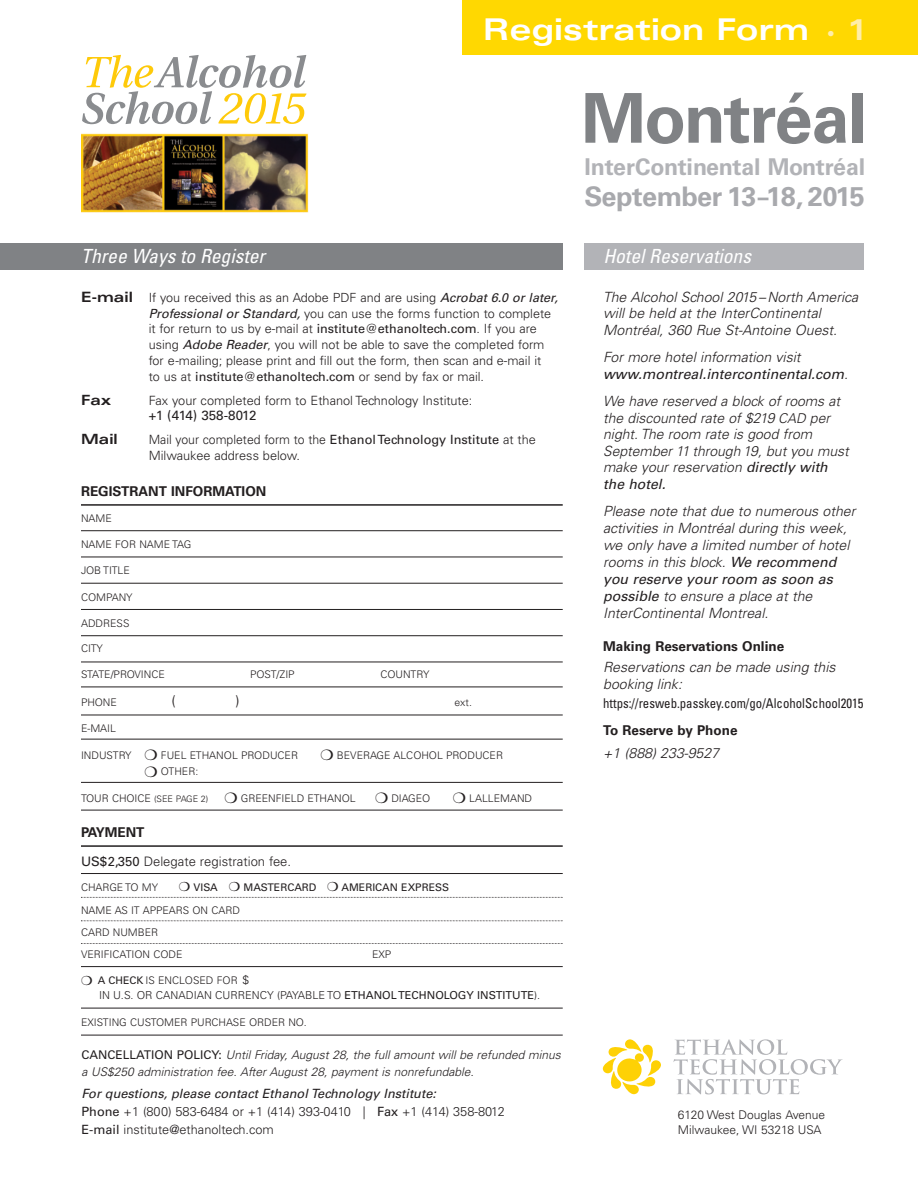
<style>
.page{position:relative;width:918px;height:1188px;background:#fff}
.page>*{position:absolute;margin:0;border:0;box-sizing:border-box;transform-origin:0 0}
.t1{font:700 68.7px "Univers";letter-spacing:-.03em;color:#808285}
.t2{font:700 expanded 30px "Univers";color:#fff}
.t3{font:700 27px "Univers";letter-spacing:-.02em;color:#a8a9ad}
.t4{font:700 23.1px "Univers";letter-spacing:-.01em;color:#b2b3b7}
.t5{font:italic condensed 19.5px "Univers";color:#fff}
.t6{font:300 15px "Univers";color:#231f20}
.t7{font:italic 300 14.1px/16.5px "Univers";letter-spacing:-.01em;color:#231f20}
.t8{font:italic 14.1px/16.5px "Univers";color:#231f20}
.t9{font:700 expanded 14.1px "Univers";color:#231f20}
.t10{font:700 13.5px "Univers";color:#231f20}
.t11{font:condensed 13.5px "Univers";color:#231f20;scale:.95 1}
.t12{font:13.35px "Univers";letter-spacing:-.03em;color:#231f20;scale:.96 1}
.t13{font:300 13.05px "Univers";color:#231f20}
.t14{font:300 12.75px/18px "Univers";color:#231f20}
.t15{font:300 12.75px/15.8px "Univers";color:#231f20;scale:.96 1}
.t16{font:300 12.6px/15.8px "Univers";color:#231f20}
.t17{font:italic 300 12px/16.5px "Univers";letter-spacing:-.01em;color:#231f20}
.t18{font:300 12px/15px "Univers";color:#231f20}
.t19{font:300 10.95px "Univers";color:#231f20}
.t20{font:300 10.5px/22.2px "Univers";color:#231f20}
.t21{font:10.5px "Univers";color:#231f20}
.s1{font-size:15px;color:#fea}
.s2{color:#fea}
.s3{font-weight:700;font-stretch:expanded;font-size:14.25px}
.s4{font-weight:400;font-style:italic}
.s5{font-weight:400}
.s6{font-size:9px}
.s7{font-size:12px}
.s8{font-weight:400;font-style:normal}
.s9{font-weight:300}
.s10{font-size:13.5px}
</style>
<div class="page">
<div style="left:585px;top:243px;width:279px;height:27px;background:#b2b3b7"></div>
<svg style="left:603px;top:1039px;width:58px;height:55px"></svg>
<svg style="left:674px;top:1039px;width:169px;height:55px"></svg>
<div style="left:0;top:243px;width:562px;height:27px;background:#808285"></div>
<div style="left:463px;top:0;width:455px;height:55px;background:#ffd801"></div>
<hr style="left:81px;top:504px;width:482px;height:2px;background:#231f20">
<hr style="left:81px;top:530px;width:482px;height:1px;background:#231f20">
<hr style="left:81px;top:557px;width:482px;height:1px;background:#231f20">
<hr style="left:81px;top:583px;width:482px;height:1px;background:#231f20">
<hr style="left:81px;top:609px;width:482px;height:1px;background:#231f20">
<hr style="left:81px;top:635px;width:482px;height:1px;background:#231f20">
<hr style="left:81px;top:662px;width:482px;height:1px;background:#231f20">
<hr style="left:81px;top:687px;width:482px;height:1px;background:#231f20">
<hr style="left:81px;top:715px;width:482px;height:1px;background:#231f20">
<hr style="left:81px;top:739px;width:482px;height:1px;background:#231f20">
<hr style="left:81px;top:782px;width:482px;height:1px;background:#231f20">
<hr style="left:81px;top:810px;width:482px;height:1px;background:#231f20">
<hr style="left:81px;top:845px;width:482px;height:2px;background:#231f20">
<hr style="left:81px;top:873px;width:482px;height:1px;background:#231f20">
<svg style="left:81px;top:897px;width:482px;height:1px"></svg>
<svg style="left:81px;top:920px;width:482px;height:1px"></svg>
<svg style="left:81px;top:943px;width:482px;height:1px"></svg>
<hr style="left:81px;top:966px;width:482px;height:1px;background:#231f20">
<hr style="left:81px;top:1008px;width:482px;height:1px;background:#231f20">
<hr style="left:81px;top:1035px;width:482px;height:1px;background:#231f20">
<svg style="left:82px;top:55px;width:225px;height:69px"></svg>
<img style="left:82px;top:133px;width:226px;height:80px">
<h2 class="t2" style="left:483px;top:18px;width:388px">Registration Form <span class="s1">•</span> <span class="s2">1</span></h2>
<h1 class="t1" style="left:581px;top:93px;width:288px">Montréal</h1>
<h3 class="t4" style="left:585px;top:158px;width:282px">InterContinental Montréal</h3>
<h3 class="t3" style="left:585px;top:187px;width:282px">September 13–18, 2015</h3>
<h3 class="t5" style="left:81px;top:249px;width:189px">Three Ways to Register</h3>
<h3 class="t5" style="left:603px;top:249px;width:153px">HotelReservations</h3>
<p class="t16" style="left:149px;top:291px;width:413px;text-indent:-67px"><span class="s3">E-mail</span> If you received this as an Adobe PDF and are using <span class="s4">Acrobat 6.0 or later, Pro fessional or Standard,</span> you can use the forms function to complete it for return to us by e-mail at <span class="s5">institute@ethanoltech.com</span>. If you are using <span class="s4">Adobe Reader</span>, you will not be able to save the completed form for e-mailing; please print and fill out the form, then scan and e-mail it<br>to us at <span class="s5">institute@ethanoltech.com</span> or send by fax or mail.</p>
<p class="t9" style="left:81px;top:394px;width:32px">Fax</p>
<p class="t14" style="left:149px;top:392px;width:325px">Fax your completed form to Ethanol Technology Institute:</p>
<p class="t12" style="left:149px;top:411px;width:114px">+1 (414) 358-8012</p>
<p class="t9" style="left:81px;top:434px;width:38px">Mail</p>
<p class="t15" style="left:149px;top:433px;width:405px">Mail your completed form to the <span class="s5">Ethanol Technology Institute</span> at the<br>Milwaukee address below.</p>
<p class="t10" style="left:81px;top:486px;width:187px">REGISTRANT INFORMATION</p>
<p class="t20" style="left:81px;top:508px;width:32px">NAME</p>
<p class="t20" style="left:81px;top:534px;width:112px">NAME FOR NAME TAG</p>
<p class="t20" style="left:81px;top:561px;width:50px">JOB TITLE</p>
<p class="t20" style="left:81px;top:587px;width:53px">COMPANY</p>
<p class="t20" style="left:81px;top:613px;width:50px">ADDRESS</p>
<p class="t20" style="left:81px;top:639px;width:23px">CITY</p>
<p class="t20" style="left:81px;top:664px;width:85px">STATE/PROVINCE</p>
<p class="t20" style="left:250px;top:664px;width:46px">POST/ZIP</p>
<p class="t20" style="left:380px;top:664px;width:50px">COUNTRY</p>
<p class="t20" style="left:81px;top:692px;width:37px">PHONE</p>
<p class="t6" style="left:172px;top:695px;width:6px">(</p>
<p class="t6" style="left:235px;top:695px;width:6px">)</p>
<p class="t20" style="left:455px;top:692px;width:19px">ext.</p>
<p class="t20" style="left:81px;top:718px;width:37px">E-MAIL</p>
<p class="t20" style="left:81px;top:745px;width:219px">INDUSTRY ❍ FUEL ETHANOL PRODUCER</p>
<p class="t20" style="left:321px;top:745px;width:184px">❍ BEVERAGE ALCOHOL PRODUCER</p>
<p class="t20" style="left:145px;top:762px;width:55px">❍ OTHER:</p>
<p class="t20" style="left:81px;top:788px;width:276px">TOUR CHOICE <span class="s6">(SEE PAGE 2)</span> ❍ GREENFIELD ETHANOL</p>
<p class="t20" style="left:375px;top:788px;width:57px">❍ DIAGEO</p>
<p class="t20" style="left:453px;top:788px;width:81px">❍ LALLEMAND</p>
<p class="t10" style="left:81px;top:827px;width:65px">PAYMENT</p>
<p class="t13" style="left:81px;top:856px;width:212px"><span class="s5">US$2,350</span> Delegate registration fee.</p>
<p class="t20" style="left:81px;top:877px;width:79px">CHARGE TO MY</p>
<p class="t21" style="left:179px;top:883px;width:272px">❍ VISA ❍ MASTERCARD ❍ AMERICAN EXPRESS</p>
<p class="t20" style="left:81px;top:900px;width:160px">NAME AS IT APPEARS ON CARD<br>CARD NUMBER<br>VERIFICATION CODE</p>
<p class="t20" style="left:372px;top:944px;width:21px">EXP</p>
<p class="t20" style="left:81px;top:970px;width:170px">❍ <span class="s5">A CHECK</span> IS ENCLOSED FOR <span class="s7">$</span></p>
<p class="t19" style="left:99px;top:991px;width:443px">IN U.S. OR CANADIAN CURRENCY (PAYABLE TO <span class="s5">ETHANOL TECHNOLOGY INSTITUTE</span>).</p>
<p class="t20" style="left:81px;top:1012px;width:227px">EXISTING CUSTOMER PURCHASE ORDER NO.</p>
<p class="t17" style="left:81px;top:1048px;width:483px"><span class="s8">C A N C E L LAT I O N P O L I C Y:</span> Until Friday, August 28, the full amount will be refunded minus a US$250 administration fee. After August 28, payment is nonrefundable.</p>
<p class="t14" style="left:81px;top:1086px;width:425px"><span class="s4">For questions, please contact Ethanol Technology Institute:<br></span><span class="s5">Phone</span> +1 (800) 583-6484 or +1 (414) 393-0410 | <span class="s5">Fax</span> +1 (414) 358-8012<br><span class="s5">E-mail</span> institute@ethanoltech.com</p>
<p class="t7" style="left:603px;top:290px;width:259px">The Alcohol School 2015 – North America will be held at the InterContinental<br>Montréal, 360 Rue St-Antoine Ouest.</p>
<p class="t8" style="left:603px;top:350px;width:249px"><span class="s9">For more hotel information visit </span>www.montreal.intercontinental.com<span class="s9">.</span></p>
<p class="t7" style="left:603px;top:394px;width:250px">We have reserved a block of rooms at the discounted rate of $219 <span class="s10">CAD</span> per night.The room rate is good from<br>September 11 through 19, but you must make your reservation <span class="s5">directly with the hotel.</span></p>
<p class="t7" style="left:603px;top:504px;width:257px;line-height:17px">Please note that due to numerous other activities in Montréal during this week, we only have a limited number of hotel rooms in this block. <span class="s5">We recommend you reserve your room as soon as possible</span> to ensure a place at the InterContinental Montreal.</p>
<p class="t10" style="left:603px;top:641px;width:183px">Making Reservations Online</p>
<p class="t7" style="left:603px;top:660px;width:237px">Reservations can be made using this booking link:</p>
<p class="t11" style="left:603px;top:698px;width:276px">https://resweb.passkey.com/go/AlcoholSchool2015</p>
<p class="t10" style="left:603px;top:726px;width:136px">To Reserve by Phone</p>
<p class="t7" style="left:603px;top:746px;width:120px">+1 (888) 233-9527</p>
<p class="t18" style="left:678px;top:1108px;width:149px">6120 West Douglas Avenue<br>Milwaukee, WI 53218 USA</p>
</div>
